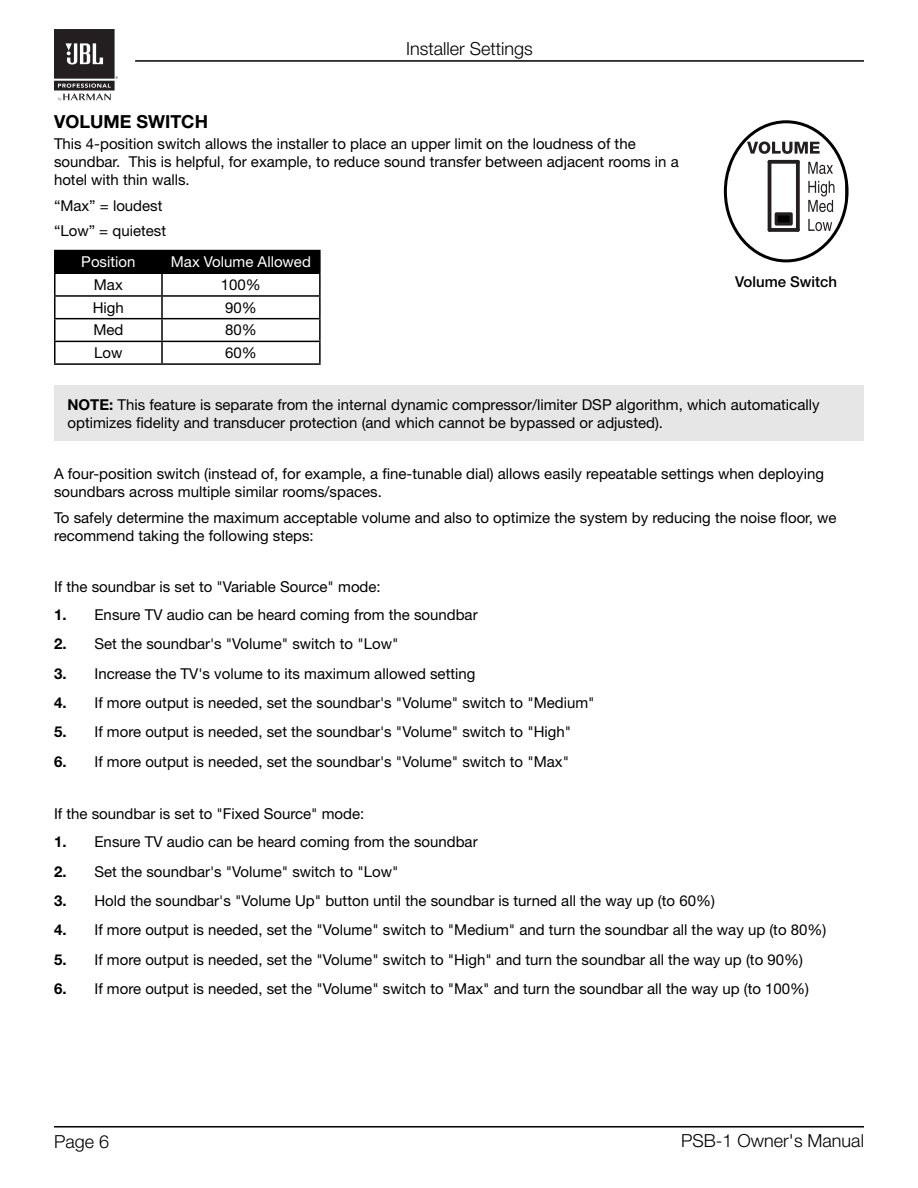
<style>
.page{position:relative;width:918px;height:1188px;background:#fff}
.page>*{position:absolute;margin:0;border:0;box-sizing:border-box;transform-origin:0 0}
.t1{font:300 18px "Helvetica Neue LT Std";color:#000}
.t2{font:700 18px "Helvetica Neue LT Std";color:#000}
.t3{font:15px/18px "Helvetica Neue LT Std";color:#000}
.t4{font:15px "Helvetica Neue LT Std";color:#fff}
.t5{font:500 15px "Helvetica Neue LT Std";color:#000}
.s1{font-weight:700}
</style>
<div class="page">
<hr style="left:54px;top:1126px;width:810px;height:2px;background:#000">
<hr style="left:135px;top:60px;width:729px;height:2px;background:#000">
<svg style="left:54px;top:29px;width:64px;height:72px"></svg>
<div style="left:56px;top:251px;width:263px;height:22px;background:#000"></div>
<hr style="left:54px;top:250px;width:108px;height:1px;background:#000">
<hr style="left:54px;top:251px;width:2px;height:22px;background:#000">
<hr style="left:162px;top:250px;width:159px;height:1px;background:#000">
<hr style="left:161px;top:251px;width:2px;height:22px;background:#000">
<hr style="left:319px;top:251px;width:2px;height:22px;background:#000">
<hr style="left:54px;top:273px;width:108px;height:1px;background:#000">
<hr style="left:54px;top:274px;width:2px;height:21px;background:#000">
<hr style="left:162px;top:273px;width:159px;height:1px;background:#000">
<hr style="left:161px;top:274px;width:2px;height:21px;background:#000">
<hr style="left:319px;top:274px;width:2px;height:21px;background:#000">
<hr style="left:54px;top:295px;width:108px;height:2px;background:#000">
<hr style="left:54px;top:297px;width:2px;height:21px;background:#000">
<hr style="left:162px;top:295px;width:159px;height:2px;background:#000">
<hr style="left:161px;top:297px;width:2px;height:21px;background:#000">
<hr style="left:319px;top:297px;width:2px;height:21px;background:#000">
<hr style="left:54px;top:318px;width:108px;height:1px;background:#000">
<hr style="left:54px;top:319px;width:2px;height:22px;background:#000">
<hr style="left:162px;top:318px;width:159px;height:1px;background:#000">
<hr style="left:161px;top:319px;width:2px;height:22px;background:#000">
<hr style="left:319px;top:319px;width:2px;height:22px;background:#000">
<hr style="left:54px;top:341px;width:108px;height:1px;background:#000">
<hr style="left:54px;top:342px;width:2px;height:21px;background:#000">
<hr style="left:162px;top:341px;width:159px;height:1px;background:#000">
<hr style="left:161px;top:342px;width:2px;height:21px;background:#000">
<hr style="left:319px;top:342px;width:2px;height:21px;background:#000">
<hr style="left:54px;top:363px;width:108px;height:2px;background:#000">
<hr style="left:162px;top:363px;width:159px;height:2px;background:#000">
<div style="left:54px;top:385px;width:810px;height:56px;background:#e6e6e6"></div>
<svg style="left:726px;top:159px;width:5px;height:13px"></svg>
<svg style="left:808px;top:181px;width:27px;height:31px"></svg>
<svg style="left:808px;top:219px;width:24px;height:12px"></svg>
<svg style="left:770px;top:228px;width:28px;height:4px"></svg>
<hr style="left:768px;top:162px;width:3px;height:68px;background:#231f20">
<svg style="left:796px;top:174px;width:4px;height:56px"></svg>
<hr style="left:845px;top:122px;width:2px;height:139px;background:#231f20">
<svg style="left:747px;top:122px;width:100px;height:52px"></svg>
<div style="left:776px;top:214px;width:15px;height:10px;background:#000"></div>
<div style="left:775px;top:212px;width:18px;height:14px;border:3px solid #231f20"></div>
<div style="left:724px;top:120px;width:125px;height:142px;border:3px solid #000;border-radius:50%"></div>
<p class="t1" style="left:406px;top:38px;width:128px">Installer Settings</p>
<p class="t2" style="left:54px;top:110px;width:156px">VOLUME SWITCH</p>
<p class="t3" style="left:54px;top:135px;width:626px">This 4-position switch allows the installer to place an upper limit on the loudness of the soundbar. This is helpful, for example, to reduce sound transfer between adjacent rooms in a hotel with thin walls.</p>
<p class="t3" style="left:54px;top:192px;width:114px;line-height:25.5px">“Max” = loudest “Low” = quietest</p>
<p class="t4" style="left:81px;top:253px;width:56px">Position</p>
<p class="t4" style="left:171px;top:253px;width:142px">Max Volume Allowed</p>
<p class="t3" style="left:94px;top:275px;width:30px">Max</p>
<p class="t3" style="left:221px;top:275px;width:42px">100%</p>
<p class="t3" style="left:93px;top:298px;width:33px">High</p>
<p class="t3" style="left:225px;top:298px;width:33px">90%</p>
<p class="t3" style="left:93px;top:321px;width:32px">Med</p>
<p class="t3" style="left:225px;top:321px;width:33px">80%</p>
<p class="t3" style="left:94px;top:344px;width:30px">Low</p>
<p class="t3" style="left:225px;top:344px;width:33px">60%</p>
<p class="t5" style="left:735px;top:273px;width:103px">Volume Switch</p>
<p class="t3" style="left:68px;top:395px;width:754px"><span class="s1">NOTE:</span> This feature is separate from the internal dynamic compressor/limiter DSP algorithm, which automatically optimizes fidelity and transducer protection (and which cannot be bypassed or adjusted).</p>
<p class="t3" style="left:54px;top:465px;width:772px">A four-position switch (instead of, for example, a fine-tunable dial) allows easily repeatable settings when deploying soundbars across multiple similar rooms/spaces.</p>
<p class="t3" style="left:54px;top:508px;width:784px">To safely determine the maximum acceptable volume and also to optimize the system by reducing the noise floor, we recommend taking the following steps:</p>
<p class="t3" style="left:54px;top:577px;width:328px">If the soundbar is set to "Variable Source" mode:</p>
<p class="t3" style="left:54px;top:606px;width:425px"><span class="s1">1.</span> Ensure TV audio can be heard coming from the soundbar</p>
<p class="t3" style="left:54px;top:635px;width:346px"><span class="s1">2.</span> Set the soundbar's "Volume" switch to "Low"</p>
<p class="t3" style="left:54px;top:664px;width:423px"><span class="s1">3.</span> Increase the TV's volume to its maximum allowed setting</p>
<p class="t3" style="left:54px;top:694px;width:542px"><span class="s1">4.</span> If more output is needed, set the soundbar's "Volume" switch to "Medium"</p>
<p class="t3" style="left:54px;top:723px;width:519px"><span class="s1">5.</span> If more output is needed, set the soundbar's "Volume" switch to "High"</p>
<p class="t3" style="left:54px;top:752px;width:517px"><span class="s1">6.</span> If more output is needed, set the soundbar's "Volume" switch to "Max"</p>
<p class="t3" style="left:54px;top:804px;width:312px">If the soundbar is set to "Fixed Source" mode:</p>
<p class="t3" style="left:54px;top:833px;width:425px"><span class="s1">1.</span> Ensure TV audio can be heard coming from the soundbar</p>
<p class="t3" style="left:54px;top:862px;width:346px"><span class="s1">2.</span> Set the soundbar's "Volume" switch to "Low"</p>
<p class="t3" style="left:54px;top:891px;width:662px"><span class="s1">3.</span> Hold the soundbar's "Volume Up" button until the soundbar is turned all the way up (to 60%)</p>
<p class="t3" style="left:54px;top:921px;width:774px"><span class="s1">4.</span> If more output is needed, set the "Volume" switch to "Medium" and turn the soundbar all the way up (to 80%)</p>
<p class="t3" style="left:54px;top:950px;width:751px"><span class="s1">5.</span> If more output is needed, set the "Volume" switch to "High" and turn the soundbar all the way up (to 90%)</p>
<p class="t3" style="left:54px;top:979px;width:757px"><span class="s1">6.</span> If more output is needed, set the "Volume" switch to "Max" and turn the soundbar all the way up (to 100%)</p>
<p class="t1" style="left:54px;top:1131px;width:57px">Page 6</p>
<p class="t1" style="left:681px;top:1129px;width:184px">PSB-1 Owner's Manual</p>
</div>
